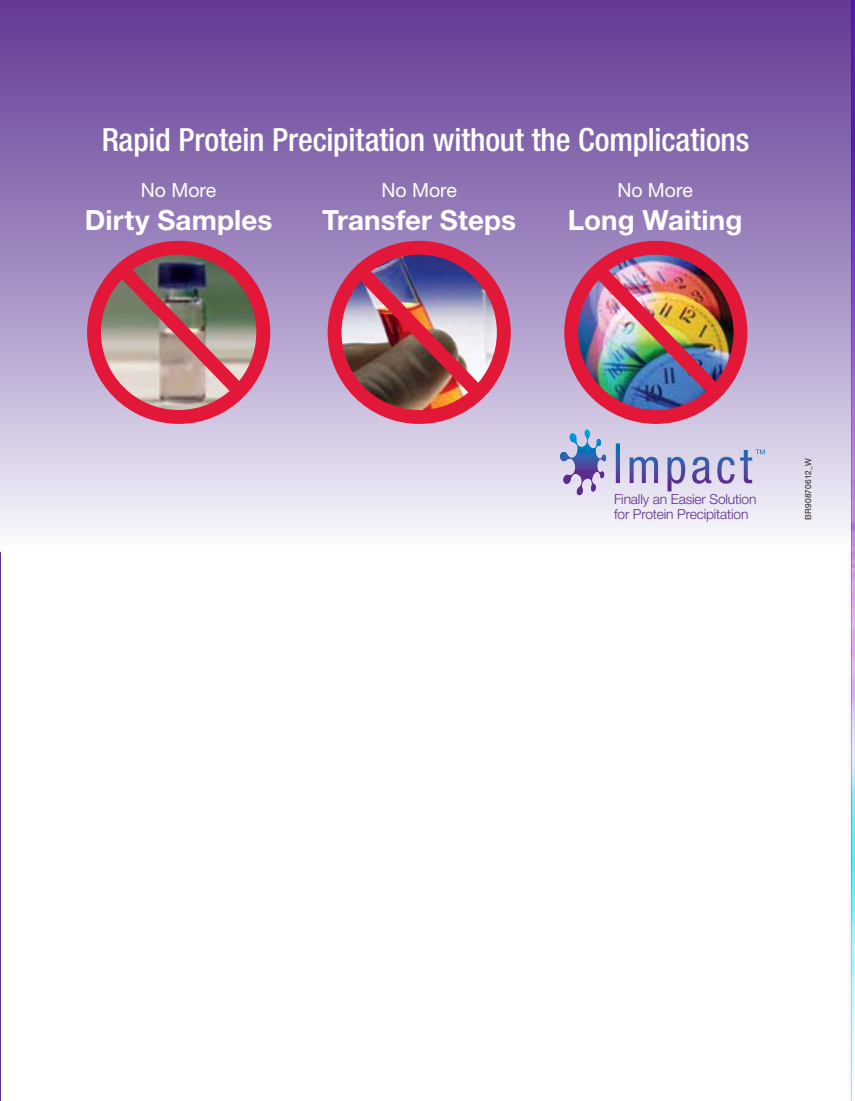
<style>
.page{position:relative;width:855px;height:1101px;background:#fff}
.page>*{position:absolute;margin:0;border:0;box-sizing:border-box;transform-origin:0 0}
.t1{font:500 condensed 31.95px "Helvetica Neue LT Std";letter-spacing:-.005em;color:#fff}
.t2{font:700 27.75px "Helvetica Neue LT Std";letter-spacing:.005em;color:#fff}
.t3{font:19.5px "Helvetica Neue LT Std";color:#fff}
.t4{font:300 13.8px/15px "Helvetica Neue LT Std";letter-spacing:-.01em;color:#5c2d91}
.t5{font:8.4px "Helvetica Neue LT Std";letter-spacing:.02em;color:#231f20}
</style>
<div class="page">
<img style="left:850px;top:552px;width:1px;height:549px">
<img style="left:851px;top:0;width:4px;height:1101px">
<svg style="left:0;top:0;width:851px;height:552px;background:#a48ec3"></svg>
<img style="left:94px;top:248px;width:165px;height:169px">
<div style="left:87px;top:241px;width:183px;height:183px;border:14px solid #e31838;border-radius:50%"></div>
<img style="left:104px;top:252px;width:154px;height:158px">
<div style="left:328px;top:241px;width:183px;height:183px;border:14px solid #e31838;border-radius:50%"></div>
<img style="left:341px;top:252px;width:155px;height:158px">
<div style="left:564px;top:241px;width:183px;height:183px;border:14px solid #e31838;border-radius:50%"></div>
<img style="left:580px;top:252px;width:154px;height:158px">
<svg style="left:560px;top:430px;width:27px;height:65px;background:#a1a7d2"></svg>
<svg style="left:616px;top:443px;width:149px;height:48px;background:#bfbcdc"></svg>
<p class="t1" style="left:102px;top:126px;width:649px">Rapid Protein Precipitation without the Complications</p>
<p class="t3" style="left:141px;top:182px;width:77px">No More</p>
<p class="t2" style="left:85px;top:209px;width:189px">Dirty Samples</p>
<p class="t3" style="left:381px;top:182px;width:77px">No More</p>
<p class="t2" style="left:322px;top:209px;width:195px">Transfer Steps</p>
<p class="t3" style="left:617px;top:182px;width:77px">No More</p>
<p class="t2" style="left:568px;top:209px;width:176px">Long Waiting</p>
<p class="t4" style="left:614px;top:492px;width:144px">Finally an Easier Solution for Protein Precipitation</p>
<p class="t5" style="left:804px;top:520px;width:63px;rotate:-90deg">BR90870612_W</p>
</div>
